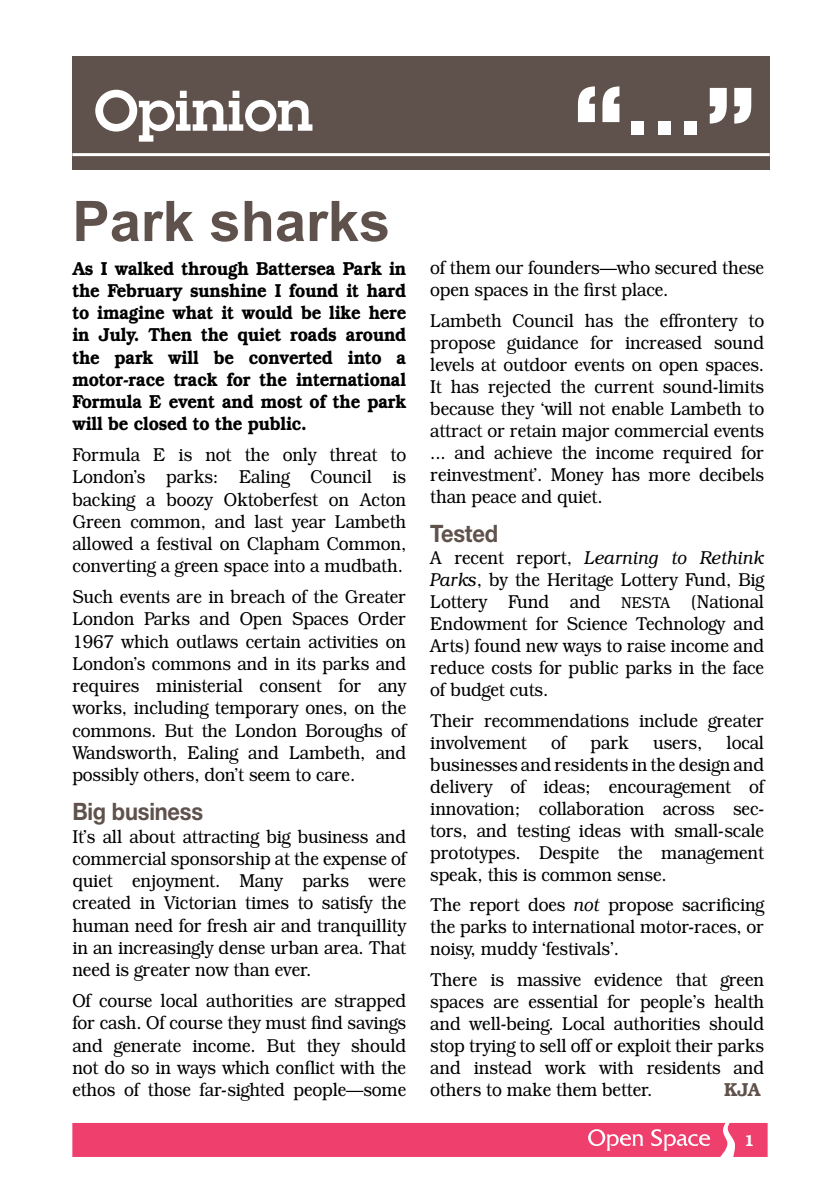
<style>
.page{position:relative;width:840px;height:1191px;background:#fff}
.page>*{position:absolute;margin:0;border:0;box-sizing:border-box;transform-origin:0 0}
.t1{font:700 56px "Arial";color:#5f514b}
.t2{font:600 56px "Lubalin Graph Std";color:#fff}
.t3{font:700 24px "Helvetica Neue LT Std";letter-spacing:-.01em;color:#5f514b;scale:.91 1}
.t4{font:300 19px/22px "Bookman IT Cby BT";letter-spacing:-.01em;color:#000;text-align:justify;scale:.91 1}
.t5{font:600 19px/22.2px "Bookman IT Cby BT";letter-spacing:-.01em;color:#000;text-align:justify;scale:.91 1}
.t6{font:600 19px "Bookman IT Cby BT";color:#5f514b;scale:.91 1}
.t7{font:600 16px "Bookman IT Cby BT";color:#fff}
.s1{font-style:italic}
.s2{font-size:16px}
</style>
<div class="page">
<div style="left:72px;top:1123px;width:695px;height:34px;background:#ef3f6d"></div>
<div style="left:72px;top:57px;width:697px;height:113px;background:#5f514b"></div>
<hr style="left:72px;top:153px;width:697px;height:3px;background:#fff">
<svg style="left:734px;top:88px;width:16px;height:36px"></svg>
<svg style="left:709px;top:88px;width:17px;height:36px"></svg>
<div style="left:684px;top:121px;width:12px;height:14px;background:#fff"></div>
<div style="left:657px;top:121px;width:13px;height:14px;background:#fff"></div>
<div style="left:631px;top:121px;width:12px;height:14px;background:#fff"></div>
<svg style="left:577px;top:86px;width:17px;height:36px"></svg>
<svg style="left:602px;top:86px;width:17px;height:36px"></svg>
<h1 class="t2" style="left:94px;top:74px;width:220px">Opinion</h1>
<h1 class="t1" style="left:72px;top:184px;width:319px">Park sharks</h1>
<p class="t5" style="left:72px;top:257px;width:368px">As I walked through Battersea Park in the February sunshine I found it hard to imagine what it would be like here in July. Then the quiet roads around the park will be converted into a motor-race track for the international Formula E event and most of the park will be closed to the public.</p>
<p class="t4" style="left:72px;top:443px;width:368px">Formula E is not the only threat to London’s parks: Ealing Council is backing a boozy Oktoberfest on Acton Green common, and last year Lambeth allowed a festival on Clapham Common, converting a green space into a mudbath.</p>
<p class="t4" style="left:72px;top:585px;width:368px">Such events are in breach of the Greater London Parks and Open Spaces Order 1967 which outlaws certain activities on London’s commons and in its parks and requires ministerial consent for any works, including temporary ones, on the commons. But the London Boroughs of Wandsworth, Ealing and Lambeth, and possibly others, don’t seem to care.</p>
<p class="t3" style="left:72px;top:797px;width:145px">Big business</p>
<p class="t4" style="left:72px;top:825px;width:368px">It’s all about attracting big business and commercial sponsorship at the expense of quiet enjoyment. Many parks were created in Victorian times to satisfy the human need for fresh air and tranquillity in an increasingly dense urban area. That need is greater now than ever.</p>
<p class="t4" style="left:72px;top:989px;width:368px">Of course local authorities are strapped for cash. Of course they must find savings and generate income. But they should not do so in ways which conflict with the ethos of those far-sighted people—some</p>
<p class="t4" style="left:430px;top:257px;width:368px">of them our founders—who secured these open spaces in the first place.</p>
<p class="t4" style="left:430px;top:309px;width:368px">Lambeth Council has the effrontery to propose guidance for increased sound levels at outdoor events on open spaces.<br>It has rejected the current sound-limits because they ‘will not enable Lambeth to attract or retain major commercial events ... and achieve the income required for reinvestment’. Money has more decibels than peace and quiet.</p>
<p class="t3" style="left:430px;top:518px;width:76px">Tested</p>
<p class="t4" style="left:430px;top:546px;width:368px">A recent report, <span class="s1">Learning to Rethink Parks</span>, by the Heritage Lottery Fund, Big Lottery Fund and <span class="s2">NESTA</span> (National Endowment for Science Technology and Arts) found new ways to raise income and reduce costs for public parks in the face of budget cuts.</p>
<p class="t4" style="left:430px;top:709px;width:368px">Their recommendations include greater involvement</p>
<p class="t4" style="left:551px;top:731px;width:18px">of</p>
<p class="t4" style="left:590px;top:731px;width:44px">park</p>
<p class="t4" style="left:653px;top:731px;width:55px">users,</p>
<p class="t4" style="left:430px;top:731px;width:368px;text-indent:296px">local businesses and residents in the design and delivery of ideas; encouragement of innovation; collaboration across sec&shy;tors, and testing ideas with small-scale prototypes. Despite the management speak, this is common sense.</p>
<p class="t4" style="left:430px;top:894px;width:368px">The report does <span class="s1">not</span> propose sacrificing the parks to international motor-races, or noisy, muddy ‘festivals’.</p>
<p class="t4" style="left:430px;top:968px;width:368px">There is massive evidence that green spaces are essential for people’s health and well-being. Local authorities should stop trying to sell off or exploit their parks and instead work with residents and others to make them better.</p>
<p class="t6" style="left:723px;top:1077px;width:41px">KJA</p>
<p class="t7" style="left:743px;top:1130px;width:12px">1</p>
</div>
